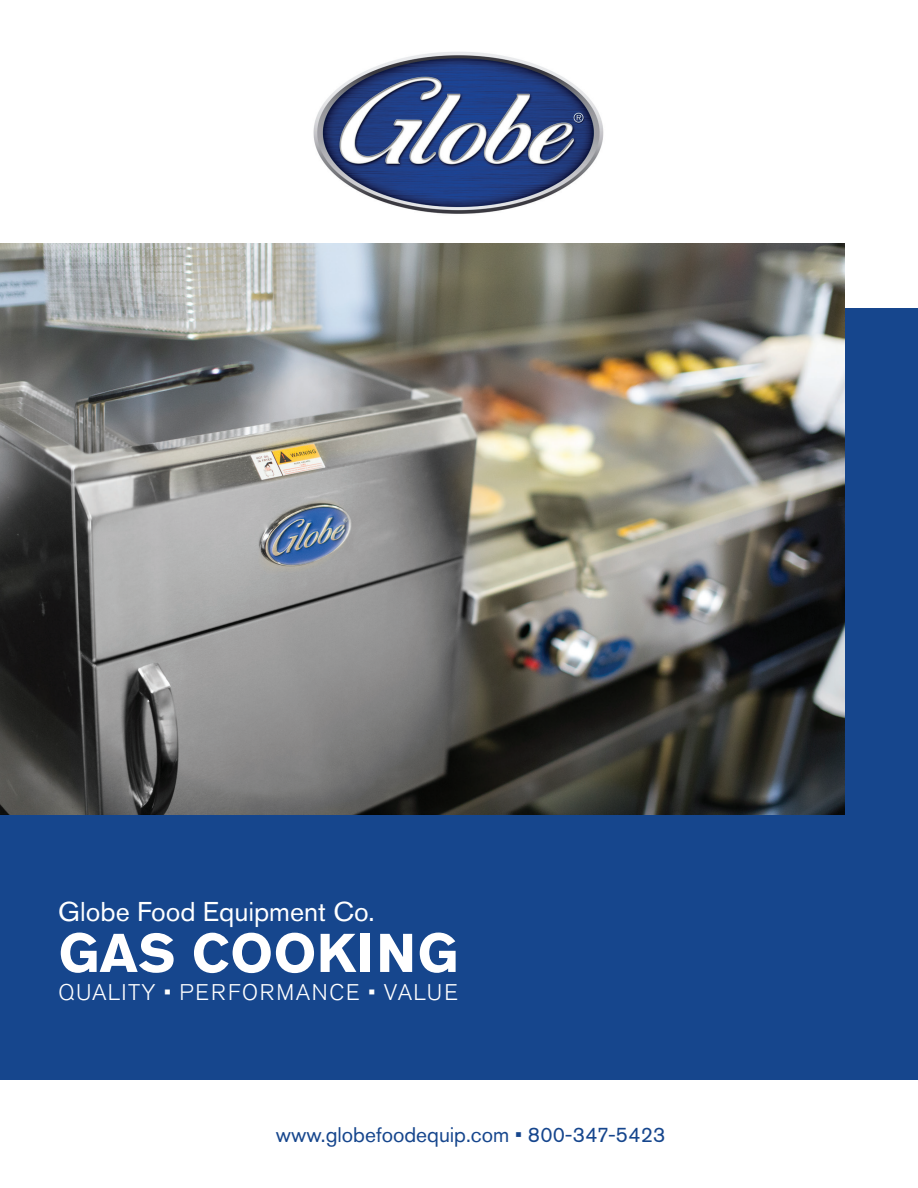
<style>
.page{position:relative;width:918px;height:1188px;background:#fff}
.page>*{position:absolute;margin:0;border:0;box-sizing:border-box;transform-origin:0 0}
.t1{font:700 54px "Akzidenz Grotesk Pro";letter-spacing:.01em;color:#fff}
.t2{font:27px "Akzidenz Grotesk Pro";color:#fff}
.t3{font:300 22.5px "Akzidenz Grotesk Pro";letter-spacing:.06em;color:#fff}
.t4{font:21px "Akzidenz Grotesk Pro";color:#16468d}
</style>
<div class="page">
<div style="left:0;top:309px;width:918px;height:771px;background:#16468d"></div>
<img style="left:0;top:243px;width:844px;height:571px">
<img style="left:313px;top:52px;width:291px;height:162px">
<p class="t2" style="left:58px;top:894px;width:318px">Globe Food Equipment Co.</p>
<h1 class="t1" style="left:59px;top:918px;width:401px">GAS COOKING</h1>
<p class="t3" style="left:58px;top:978px;width:401px">QUALITY • PERFORMANCE • VALUE</p>
<p class="t4" style="left:276px;top:1121px;width:391px">www.globefoodequip.com • 800-347-5423</p>
</div>
